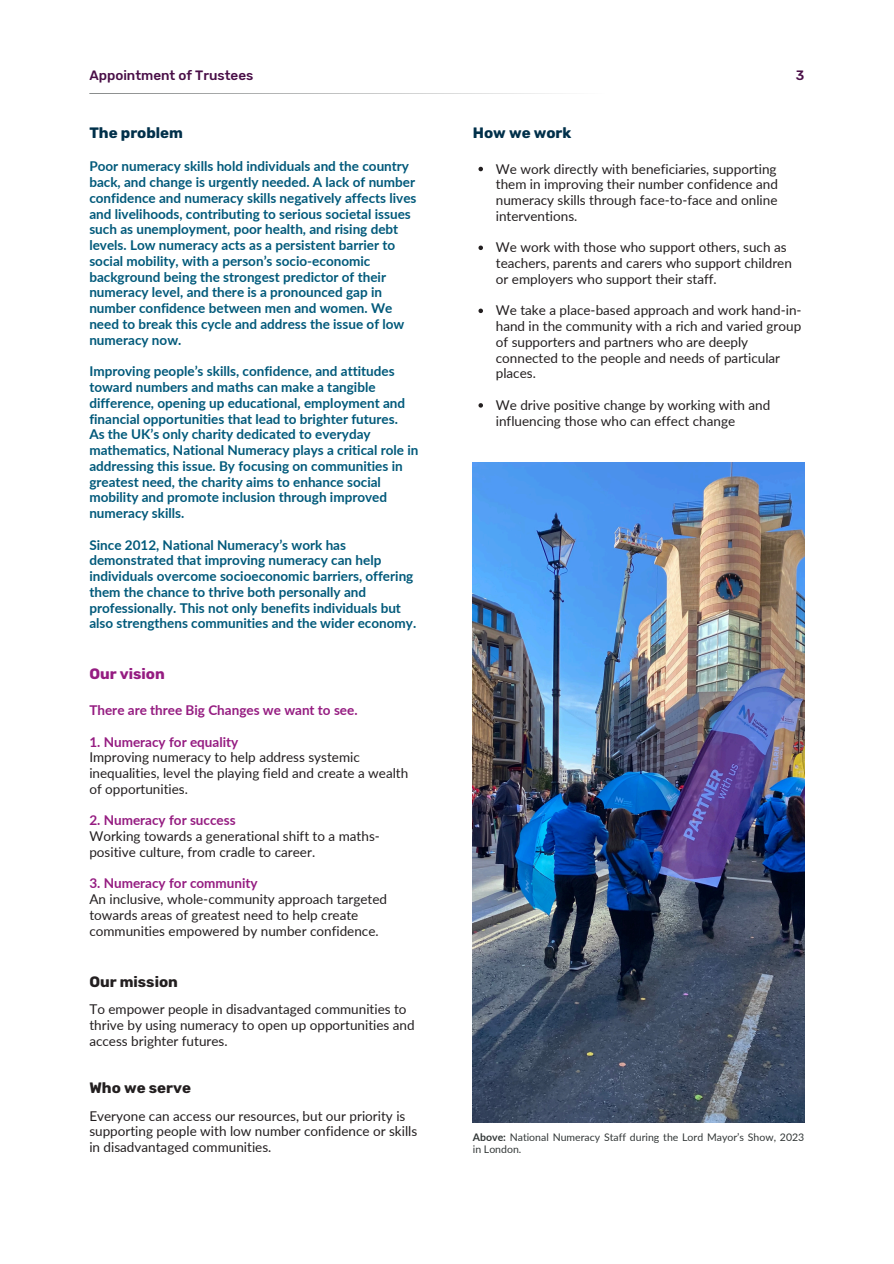
<style>
.page{position:relative;width:894px;height:1264px;background:#fff}
.page>*{position:absolute;margin:0;border:0;box-sizing:border-box;transform-origin:0 0}
.t1{font:700 15px "Rubik";color:#231f20}
.t2{font:700 15px "Rubik";color:#00304a}
.t3{font:700 15px "Rubik";color:#951c81}
.t4{font:700 13.5px/15.8px "Lato";color:#00597a}
.t5{font:13.5px/15.8px "Lato";color:#231f20}
.t6{font:700 13.5px "Lato";color:#951c81}
.t7{font:500 13.5px "Rubik";color:#490e47}
.t8{font:10.5px/12.3px "Lato";color:#333838}
.s1{font-weight:700;color:#951c81}
.s2{font-weight:700}
</style>
<div class="page">
<svg style="left:89px;top:93px;width:474px;height:1px"></svg>
<img style="left:472px;top:463px;width:332px;height:659px">
<svg style="left:478px;top:167px;width:5px;height:4px"></svg>
<svg style="left:478px;top:245px;width:5px;height:5px"></svg>
<svg style="left:478px;top:308px;width:5px;height:5px"></svg>
<svg style="left:478px;top:403px;width:5px;height:4px"></svg>
<p class="t7" style="left:89px;top:68px;width:165px">Appointment of Trustees</p>
<h1 class="t7" style="left:795px;top:68px;width:10px">3</h1>
<h1 class="t2" style="left:89px;top:124px;width:95px">The problem</h1>
<h2 class="t4" style="left:89px;top:158px;width:328px">Poor numeracy skills hold individuals and the country back, and change is urgently needed. A lack of number confidence and numeracy skills negatively affects lives and livelihoods, contributing to serious societal issues such as unemployment, poor health, and rising debt levels. Low numeracy acts as a persistent barrier to social mobility, with a person’s socio-economic background being the strongest predictor of their numeracy level, and there is a pronounced gap in number confidence between men and women. We need to break this cycle and address the issue of low numeracy now.</h2>
<h2 class="t4" style="left:89px;top:363px;width:330px">Improving people’s skills, confidence, and attitudes toward numbers and maths can make a tangible difference, opening up educational, employment and financial opportunities that lead to brighter futures.<br>As the UK’s only charity dedicated to everyday mathematics, National Numeracy plays a critical role in addressing this issue. By focusing on communities in greatest need, the charity aims to enhance social mobility and promote inclusion through improved numeracy skills.</h2>
<h1 class="t4" style="left:89px;top:536px;width:328px">Since 2012, National Numeracy’s work has demonstrated that improving numeracy can help individuals overcome socioeconomic barriers, offering them the chance to thrive both personally and professionally. This not only benefits individuals but also strengthens communities and the wider economy.</h1>
<p class="t3" style="left:89px;top:665px;width:77px">Our vision</p>
<p class="t6" style="left:89px;top:701px;width:270px">There are three Big Changes we want to see.</p>
<p class="t5" style="left:89px;top:733px;width:320px"><span class="s1">1. Numeracy for equality<br></span>Improving numeracy to help address systemic inequalities, level the playing field and create a wealth of opportunities.</p>
<p class="t5" style="left:89px;top:812px;width:292px"><span class="s1">2. Numeracy for success<br></span>Working towards a generational shift to a maths&shy;positive culture, from cradle to career.</p>
<p class="t5" style="left:89px;top:875px;width:299px"><span class="s1">3. Numeracy for community<br></span>An inclusive, whole-community approach targeted towards areas of greatest need to help create communities empowered by number confidence.</p>
<h2 class="t1" style="left:89px;top:972px;width:90px">Our mission</h2>
<h2 class="t5" style="left:89px;top:1001px;width:327px">To empower people in disadvantaged communities to thrive by using numeracy to open up opportunities and access brighter futures.</h2>
<h3 class="t1" style="left:89px;top:1078px;width:103px">Who we serve</h3>
<h3 class="t5" style="left:89px;top:1107px;width:329px">Everyone can access our resources, but our priority is supporting people with low number confidence or skills in disadvantaged communities.</h3>
<h3 class="t2" style="left:472px;top:124px;width:100px">How we work</h3>
<h1 class="t5" style="left:495px;top:160px;width:283px;text-align:justify">We work directly with beneficiaries, supporting them in improving their number confidence and numeracy skills through face-to-face and online interventions.</h1>
<h3 class="t5" style="left:495px;top:239px;width:297px">We work with those who support others, such as teachers, parents and carers who support children or employers who support their staff.</h3>
<h1 class="t5" style="left:495px;top:302px;width:307px">We take a place-based approach and work hand-in&shy;hand in the community with a rich and varied group of supporters and partners who are deeply connected to the people and needs of particular places.</h1>
<h3 class="t5" style="left:495px;top:397px;width:276px">We drive positive change by working with and influencing those who can effect change</h3>
<p class="t8" style="left:472px;top:1130px;width:333px"><span class="s2">Above:</span> National Numeracy Staff during the Lord Mayor’s Show, 2023 in London.</p>
</div>
